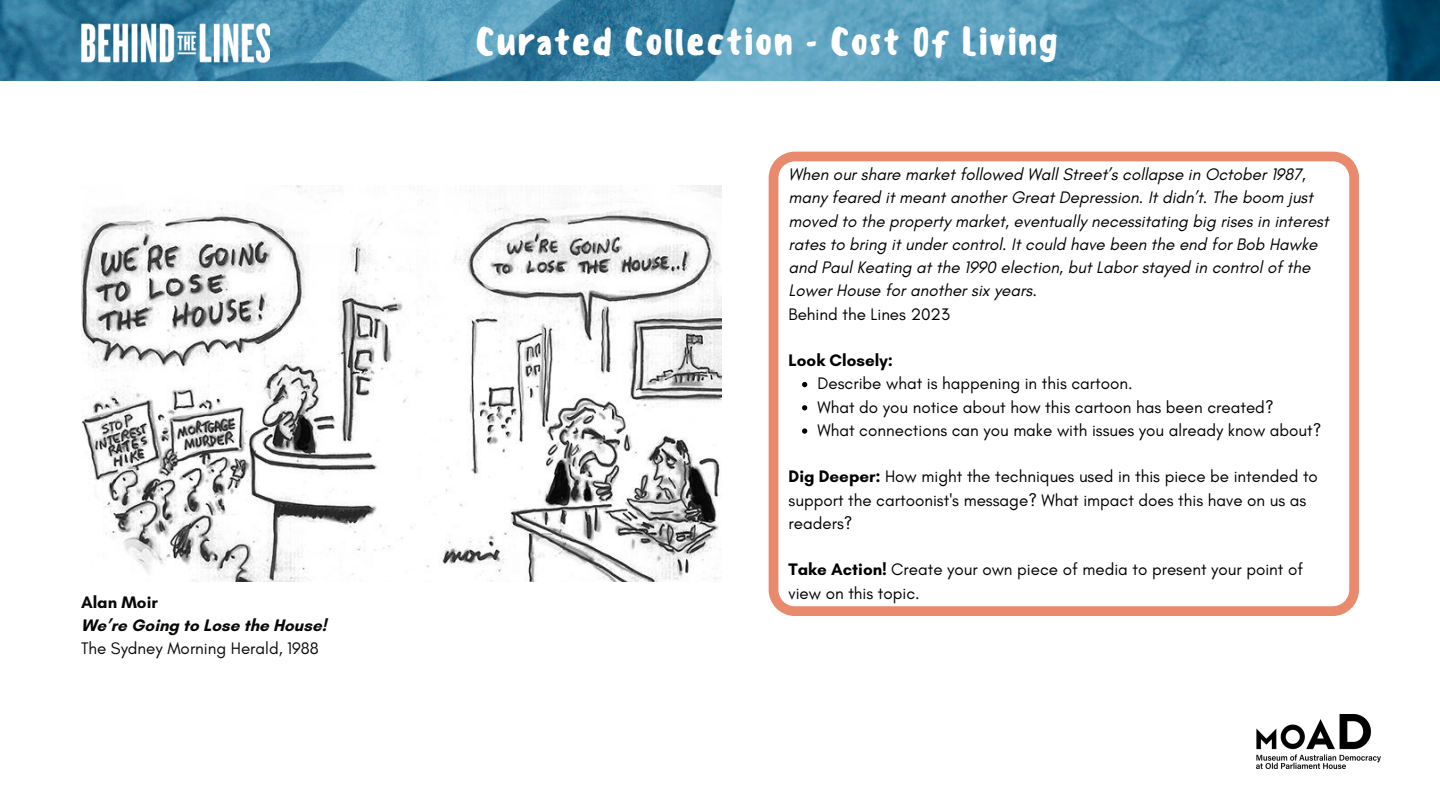
<style>
.page{position:relative;width:1440px;height:810px;background:#fff}
.page>*{position:absolute;margin:0;border:0;box-sizing:border-box;transform-origin:0 0}
.t1{font:500 37.3px "Sensei";letter-spacing:.01em;color:#fff}
.t2{font:17px/23.2px "Glacial Indifference";color:#000}
.t3{font:italic 17px/23.2px "Glacial Indifference";color:#000}
.t4{font:700 17px/23.2px "Glacial Indifference";color:#090908}
.t5{font:17px "Glacial Indifference";color:#090908}
.t6{font:700 17px "Glacial Indifference";color:#000}
.s1{font-weight:700}
</style>
<div class="page">
<img style="left:81px;top:186px;width:640px;height:396px">
<img style="left:0;top:0;width:1440px;height:81px">
<img style="left:81px;top:24px;width:188px;height:38px">
<svg style="left:769px;top:152px;width:590px;height:464px"></svg>
<svg style="left:802px;top:382px;width:5px;height:5px"></svg>
<svg style="left:802px;top:405px;width:5px;height:5px"></svg>
<svg style="left:802px;top:428px;width:5px;height:6px"></svg>
<img style="left:1256px;top:715px;width:124px;height:54px">
<p class="t4" style="left:81px;top:590px;width:247px">Alan Moir<br>We’re Going to Lose the House!</p>
<p class="t5" style="left:81px;top:638px;width:239px">The Sydney Morning Herald, 1988</p>
<h1 class="t1" style="left:475px;top:19px;width:585px">Curated Collection - Cost Of Living</h1>
<p class="t3" style="left:789px;top:163px;width:542px">When our share market followed Wall Street’s collapse in October 1987, many feared it meant another Great Depression. It didn’t. The boom just moved to the property market, eventually necessitating big rises in interest rates to bring it under control. It could have been the end for Bob Hawke and Paul Keating at the 1990 election, but Labor stayed in control of the Lower House for another six years.</p>
<p class="t2" style="left:789px;top:302px;width:163px">Behind the Lines 2023</p>
<p class="t6" style="left:789px;top:350px;width:106px">Look Closely:</p>
<p class="t2" style="left:817px;top:372px;width:506px">Describe what is happening in this cartoon.<br>What do you notice about how this cartoon has been created?<br>What connections can you make with issues you already know about?</p>
<p class="t2" style="left:789px;top:465px;width:531px"><span class="s1">Dig Deeper:</span> How might the techniques used in this piece be intended to support the cartoonist's message? What impact does this have on us as readers?</p>
<p class="t2" style="left:789px;top:558px;width:516px"><span class="s1">Take Action!</span> Create your own piece of media to present your point of view on this topic.</p>
</div>
